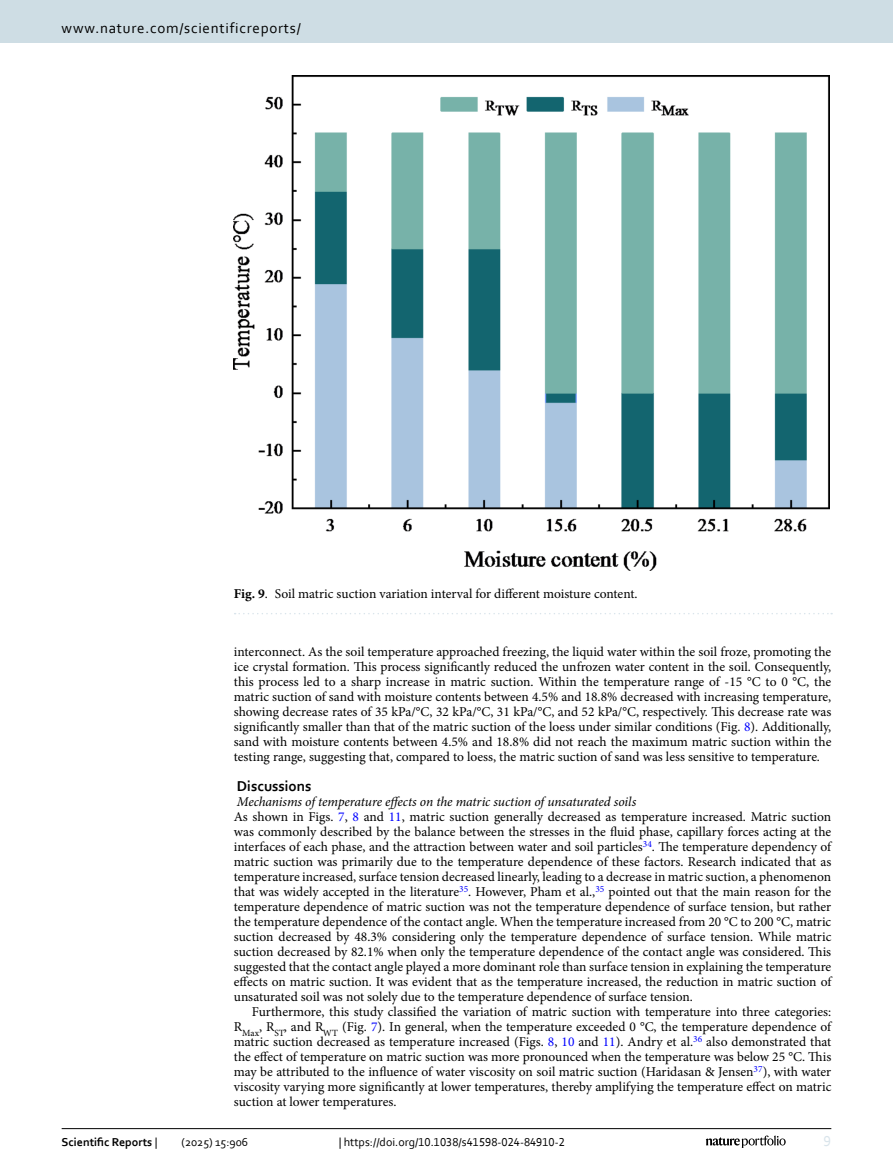
<style>
.page{position:relative;width:893px;height:1174px;background:#fff}
.page>*{position:absolute;margin:0;border:0;box-sizing:border-box;transform-origin:0 0}
.t1{font:15px "Corbel";letter-spacing:.05em;color:#000}
.Head_2{font:700 15px "Corbel";color:#000}
.t2{font:15px "Corbel";color:#d9e4eb}
.Body_Text_Indent{font:13.5px/15px "Minion Pro";color:#000;text-align:justify}
.Body_Text{font:13.5px/15px "Minion Pro";color:#000;text-align:justify}
.Figure_Caption{font:13.5px "Minion Pro";color:#000}
.Head_3_after_2{font:italic 13.5px "Minion Pro";letter-spacing:-.01em;color:#000}
.t3{font:12px "Corbel";color:#000}
.t4{font:700 12px "Corbel";color:#000}
.s1{font-weight:700}
.s2{color:#00f}
.s3{font-weight:400}
</style>
<div class="page">
<img style="left:234px;top:76px;width:595px;height:494px">
<svg style="left:235px;top:613px;width:597px;height:1px"></svg>
<hr style="left:62px;top:1128px;width:769px;height:1px;background:#000">
<svg style="left:706px;top:1135px;width:80px;height:12px"></svg>
<div style="left:0;top:0;width:893px;height:43px;background:#cedde4"></div>
<p class="t1" style="left:62px;top:18px;width:241px">www.nature.com/scientificreports/</p>
<p class="Figure_Caption" style="left:234px;top:585px;width:405px"><span class="s1">Fig. 9</span>. Soil matric suction variation interval for different moisture content.</p>
<p class="Body_Text_Indent" style="left:234px;top:644px;width:599px">interconnect. As the soil temperature approached freezing, the liquid water within the soil froze, promoting the ice crystal formation. This process significantly reduced the unfrozen water content in the soil. Consequently, this process led to a sharp increase in matric suction. Within the temperature range of -15 °C to 0 °C, the matric suction of sand with moisture contents between 4.5% and 18.8% decreased with increasing temperature, showing decrease rates of 35 kPa/°C, 32 kPa/°C, 31 kPa/°C, and 52 kPa/°C, respectively. This decrease rate was significantly smaller than that of the matric suction of the loess under similar conditions (Fig. <span class="s2">8</span>). Additionally, sand with moisture contents between 4.5% and 18.8% did not reach the maximum matric suction within the testing range, suggesting that, compared to loess, the matric suction of sand was less sensitive to temperature.</p>
<p class="Head_2" style="left:237px;top:777px;width:76px">Discussions</p>
<p class="Head_3_after_2" style="left:237px;top:793px;width:401px">Mechanisms of temperature effects on the matric suction of unsaturated soils</p>
<p class="Body_Text" style="left:234px;top:809px;width:599px">As shown in Figs. <span class="s2">7</span>, <span class="s2">8</span> and <span class="s2">11</span>, matric suction generally decreased as temperature increased. Matric suction was commonly described by the balance between the stresses in the fluid phase, capillary forces acting at the interfaces of each phase, and the attraction between water and soil particles<sup>34</sup>. The temperature dependency of matric suction was primarily due to the temperature dependence of these factors. Research indicated that as temperature increased, surface tension decreased linearly, leading to a decrease in matric suction, a phenomenon that was widely accepted in the literature<sup>35</sup>. However, Pham et al.,<sup>35</sup> pointed out that the main reason for the temperature dependence of matric suction was not the temperature dependence of surface tension, but rather the temperature dependence of the contact angle. When the temperature increased from 20 °C to 200 °C, matric suction decreased by 48.3% considering only the temperature dependence of surface tension. While matric suction decreased by 82.1% when only the temperature dependence of the contact angle was considered. This suggested that the contact angle played a more dominant role than surface tension in explaining the temperature effects on matric suction. It was evident that as the temperature increased, the reduction in matric suction of unsaturated soil was not solely due to the temperature dependence of surface tension.</p>
<p class="Body_Text_Indent" style="left:234px;top:1004px;width:599px;text-indent:18px">Furthermore, this study classified the variation of matric suction with temperature into three categories:<br>R<sub>Max</sub>, R<sub>ST</sub>, and R<sub>WT</sub> (Fig. <span class="s2">7</span>). In general, when the temperature exceeded 0 °C, the temperature dependence of matric suction decreased as temperature increased (Figs. <span class="s2">8</span>, <span class="s2">10</span> and <span class="s2">11</span>). Andry et al.<sup>36</sup> also demonstrated that the effect of temperature on matric suction was more pronounced when the temperature was below 25 °C. This may be attributed to the influence of water viscosity on soil matric suction (Haridasan &amp; Jensen<sup>37</sup>), with water viscosity varying more significantly at lower temperatures, thereby amplifying the temperature effect on matric suction at lower temperatures.</p>
<p class="t4" style="left:62px;top:1134px;width:97px">Scientific Reports <span class="s3">|</span></p>
<p class="t3" style="left:181px;top:1134px;width:68px">(2025) 15:906</p>
<p class="t3" style="left:339px;top:1134px;width:228px">| https://doi.org/10.1038/s41598-024-84910-2</p>
<p class="t2" style="left:824px;top:1132px;width:9px">9</p>
</div>
